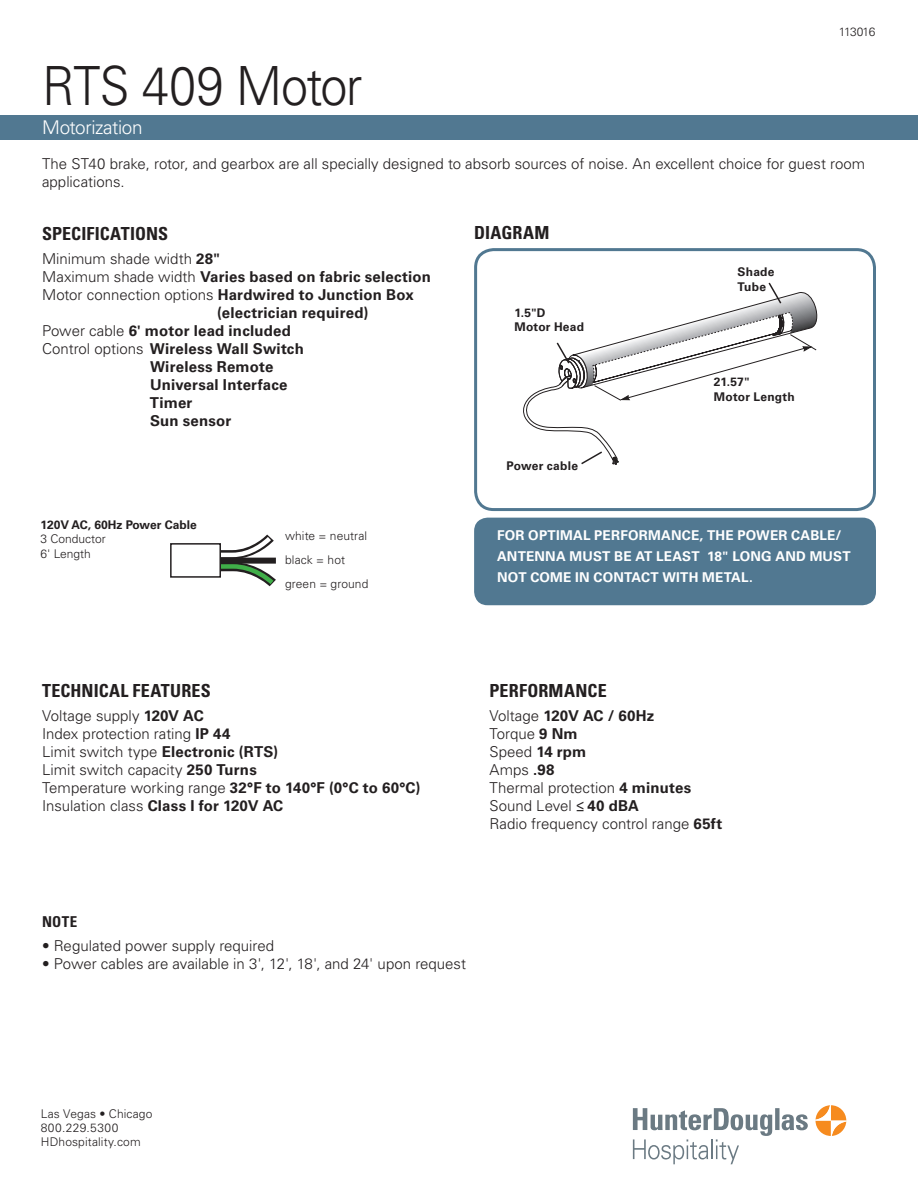
<style>
.page{position:relative;width:918px;height:1188px;background:#fff}
.page>*{position:absolute;margin:0;border:0;box-sizing:border-box;transform-origin:0 0}
.t1{font:300 54px "Univers LT Std";letter-spacing:-.015em;color:#231f20;scale:.9 1}
.t2{font:300 18.9px "Univers LT Std";letter-spacing:-.02em;color:#fff}
.t3{font:700 condensed 18px "Univers LT Std";letter-spacing:.01em;color:#231f20}
.t4{font:300 15px/18px "Univers LT Std";color:#231f20}
.t5{font:700 15px "Univers LT Std";letter-spacing:.015em;color:#231f20}
.t6{font:700 condensed 15px "Univers LT Std";color:#231f20}
.t7{font:700 13.5px/21px "Univers LT Std";letter-spacing:.015em;color:#fff}
.t8{font:300 12px "Univers LT Std";letter-spacing:.01em;color:#231f20}
.t9{font:700 12px/14.4px "Univers LT Std";letter-spacing:.015em;color:#231f20}
.t10{font:300 12px "Univers LT Std";letter-spacing:.04em;color:#231f20}
.s1{font-weight:700}
.s2{font-weight:300}
</style>
<div class="page">
<div style="left:474px;top:518px;width:402px;height:87px;background:#517891;border-radius:14px"></div>
<div style="left:474px;top:248px;width:402px;height:263px;border:3px solid #517891;border-radius:18px"></div>
<div style="left:0;top:115px;width:918px;height:25px;background:#517891"></div>
<svg style="left:816px;top:1105px;width:30px;height:31px"></svg>
<svg style="left:633px;top:1108px;width:175px;height:56px"></svg>
<svg style="left:221px;top:534px;width:55px;height:53px"></svg>
<div style="left:196px;top:558px;width:80px;height:6px;background:#231f20"></div>
<div style="left:171px;top:544px;width:49px;height:33px;background:#fff"></div>
<div style="left:170px;top:543px;width:51px;height:35px;border:2px solid #231f20"></div>
<svg style="left:523px;top:282px;width:295px;height:183px"></svg>
<p class="t8" style="left:839px;top:24px;width:38px">113016</p>
<p class="t1" style="left:42px;top:53px;width:358px">RTS 409 Motor</p>
<p class="t2" style="left:42px;top:116px;width:102px">Motorization</p>
<p class="t4" style="left:42px;top:155px;width:825px">The ST40 brake, rotor, and gearbox are all specially designed to absorb sources of noise. An excellent choice for guest room applications.</p>
<p class="t3" style="left:42px;top:222px;width:128px">SPECIFICATIONS</p>
<p class="t4" style="left:42px;top:250px;width:180px">Minimum shade width <span class="s1">28"</span></p>
<p class="t5" style="left:42px;top:268px;width:391px"><span class="s2">Maximum shade width</span> Varies based on fabric selection</p>
<p class="t4" style="left:42px;top:286px;width:373px">Motor connection options <span class="s1">Hardwired to Junction Box</span></p>
<p class="t5" style="left:217px;top:304px;width:153px">(electrician required)</p>
<p class="t5" style="left:42px;top:322px;width:251px"><span class="s2">Power cable</span> 6' motor lead included</p>
<p class="t5" style="left:42px;top:340px;width:263px"><span class="s2">Control options</span> Wireless Wall Switch</p>
<p class="t5" style="left:150px;top:358px;width:125px">Wireless Remote</p>
<p class="t5" style="left:150px;top:376px;width:139px">Universal Interface</p>
<p class="t5" style="left:150px;top:394px;width:44px">Timer</p>
<p class="t5" style="left:150px;top:412px;width:83px">Sun sensor</p>
<p class="t9" style="left:40px;top:517px;width:158px">120V AC, 60Hz Power Cable</p>
<p class="t8" style="left:40px;top:532px;width:67px">3 Conductor</p>
<p class="t8" style="left:40px;top:546px;width:52px">6' Length</p>
<p class="t8" style="left:285px;top:529px;width:84px">white = neutral</p>
<p class="t8" style="left:285px;top:552px;width:61px">black = hot</p>
<p class="t8" style="left:285px;top:576px;width:85px">green = ground</p>
<p class="t3" style="left:474px;top:222px;width:77px">DIAGRAM</p>
<p class="t9" style="left:514px;top:305px;width:33px">1.5"D</p>
<p class="t9" style="left:514px;top:320px;width:71px">Motor Head</p>
<p class="t9" style="left:506px;top:458px;width:73px">Power cable</p>
<p class="t9" style="left:738px;top:265px;width:38px">Shade<br>Tube</p>
<p class="t9" style="left:714px;top:375px;width:37px">21.57"</p>
<p class="t9" style="left:714px;top:389px;width:82px">Motor Length</p>
<p class="t7" style="left:497px;top:525px;width:355px">FOR OPTIMAL PERFORMANCE, THE POWER CABLE/<br>ANTENNA MUST BE AT LEAST 18" LONG AND MUST<br>NOT COME IN CONTACT WITH METAL.</p>
<p class="t3" style="left:42px;top:680px;width:170px">TECHNICAL FEATURES</p>
<p class="t4" style="left:42px;top:707px;width:163px">Voltage supply <span class="s1">120V AC</span></p>
<p class="t4" style="left:42px;top:725px;width:190px">Index protection rating <span class="s1">IP 44</span></p>
<p class="t4" style="left:42px;top:743px;width:238px">Limit switch type <span class="s1">Electronic (RTS)</span></p>
<p class="t4" style="left:42px;top:761px;width:216px">Limit switch capacity <span class="s1">250 Turns</span></p>
<p class="t4" style="left:42px;top:779px;width:380px">Temperature working range <span class="s1">32°F to 140°F (0°C to 60°C)</span></p>
<p class="t4" style="left:42px;top:797px;width:243px">Insulation class <span class="s1">Class I for 120V AC</span></p>
<p class="t3" style="left:489px;top:680px;width:119px">PERFORMANCE</p>
<p class="t5" style="left:489px;top:707px;width:167px"><span class="s2">Voltage</span> 120V AC / 60Hz</p>
<p class="t4" style="left:489px;top:725px;width:90px">Torque <span class="s1">9 Nm</span></p>
<p class="t4" style="left:489px;top:743px;width:98px">Speed <span class="s1">14 rpm</span></p>
<p class="t4" style="left:489px;top:761px;width:67px">Amps <span class="s1">.98</span></p>
<p class="t4" style="left:489px;top:779px;width:203px">Thermal protection <span class="s1">4 minutes</span></p>
<p class="t4" style="left:489px;top:797px;width:151px">Sound Level <span class="s1">≤ 40 dBA</span></p>
<p class="t4" style="left:489px;top:815px;width:234px">Radio frequency control range <span class="s1">65ft</span></p>
<p class="t6" style="left:42px;top:912px;width:37px">NOTE</p>
<p class="t4" style="left:42px;top:937px;width:234px">• Regulated power supply required</p>
<p class="t4" style="left:42px;top:955px;width:426px">• Power cables are available in 3', 12', 18', and 24' upon request</p>
<p class="t8" style="left:41px;top:1106px;width:113px">Las Vegas • Chicago</p>
<p class="t10" style="left:41px;top:1120px;width:79px">800.229.5300</p>
<p class="t8" style="left:41px;top:1135px;width:101px">HDhospitality.com</p>
</div>
